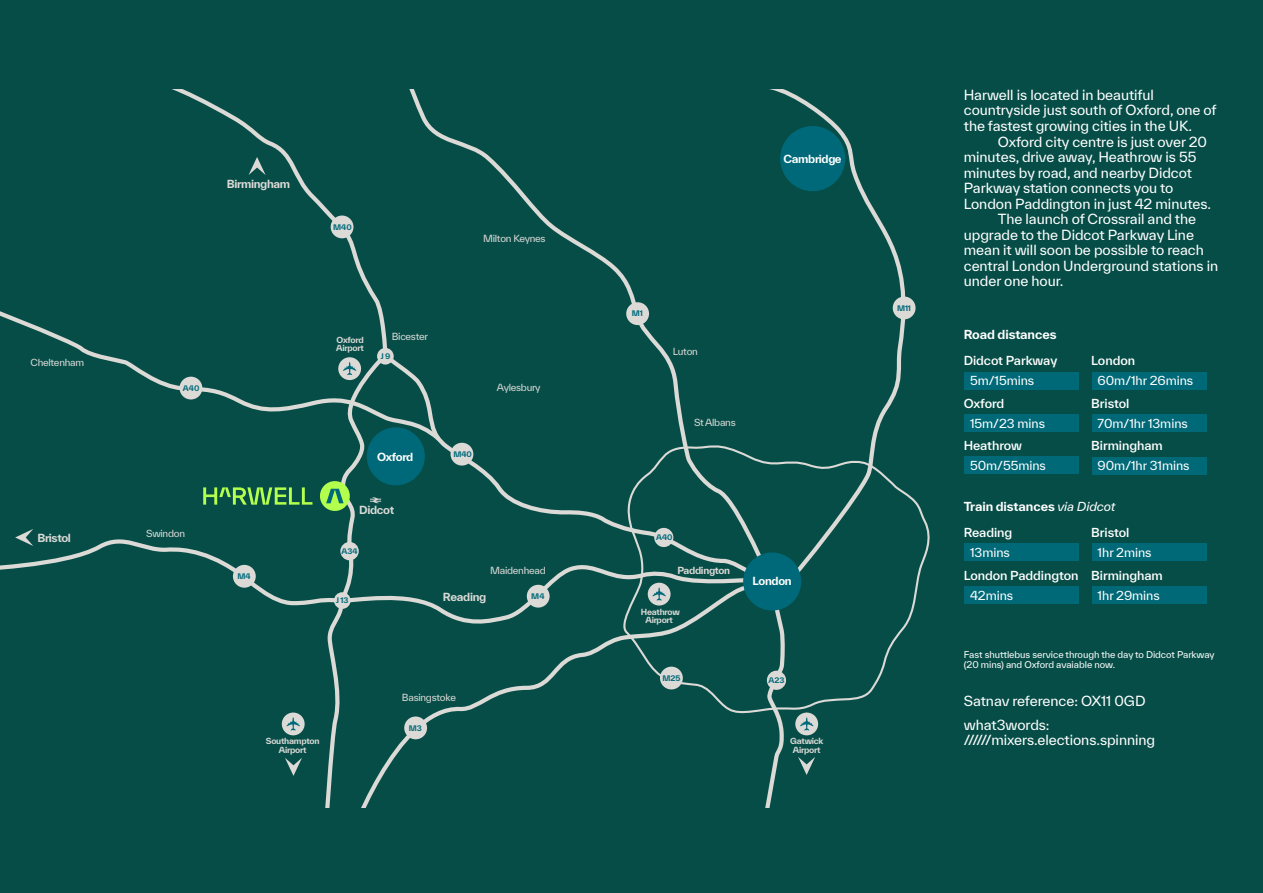
<style>
.page{position:relative;width:1263px;height:893px;background:#064d47}
.page>*{position:absolute;margin:0;border:0;box-sizing:border-box;transform-origin:0 0}
.Body_Text_Indent{font:13.5px/15.5px "TWK Everett";letter-spacing:-.005em;color:#fff}
.Body_Text{font:13.5px/15.5px "TWK Everett";letter-spacing:-.005em;color:#fff}
.Table_Body_Text{font:13.5px/15.6px "TWK Everett";letter-spacing:-.005em;color:#fff}
.Travel_Times_Body{font:12px "TWK Everett";letter-spacing:-.005em;color:#fff}
.Travel_Times_Location{font:500 12px "TWK Everett";letter-spacing:-.005em;color:#fff}
.Table_Body_Text_Bold{font:700 12px "TWK Everett";letter-spacing:-.005em;color:#fff}
.t1{font:700 10.8px "TWK Everett";letter-spacing:-.03em;color:#dbdad7}
.t2{font:700 10.8px "TWK Everett";letter-spacing:-.03em;color:#fff}
.t3{font:9.45px "TWK Everett";letter-spacing:-.03em;color:#dbdad7}
.t4{font:700 9.45px "TWK Everett";letter-spacing:-.03em;color:#dbdad7}
.Small_Print{font:9px/10.4px "TWK Everett";letter-spacing:-.005em;color:#fff}
.t5{font:700 8.1px/8.4px "TWK Everett";letter-spacing:-.03em;color:#dbdad7;text-align:center}
.t6{font:700 7.35px "TWK Everett";color:#006979}
.s1{font-weight:400;font-style:italic}
</style>
<div class="page">
<svg style="left:0;top:563px;width:616px;height:43px"></svg>
<svg style="left:21px;top:90px;width:595px;height:485px"></svg>
<svg style="left:616px;top:501px;width:314px;height:212px"></svg>
<svg style="left:696px;top:90px;width:220px;height:492px"></svg>
<svg style="left:390px;top:583px;width:362px;height:181px"></svg>
<svg style="left:375px;top:90px;width:392px;height:478px"></svg>
<svg style="left:0;top:295px;width:445px;height:150px"></svg>
<div style="left:660px;top:667px;width:23px;height:22px;background:#dbdad7;border-radius:50%"></div>
<div style="left:404px;top:716px;width:23px;height:23px;background:#dbdad7;border-radius:50%"></div>
<div style="left:527px;top:585px;width:23px;height:23px;background:#dbdad7;border-radius:50%"></div>
<div style="left:233px;top:565px;width:23px;height:23px;background:#dbdad7;border-radius:50%"></div>
<div style="left:450px;top:443px;width:23px;height:23px;background:#dbdad7;border-radius:50%"></div>
<div style="left:626px;top:302px;width:23px;height:23px;background:#dbdad7;border-radius:50%"></div>
<div style="left:331px;top:216px;width:22px;height:22px;background:#dbdad7;border-radius:50%"></div>
<div style="left:893px;top:297px;width:22px;height:22px;background:#dbdad7;border-radius:50%"></div>
<div style="left:367px;top:427px;width:58px;height:58px;background:#006979;border-radius:50%"></div>
<div style="left:780px;top:126px;width:65px;height:65px;background:#006979;border-radius:50%"></div>
<div style="left:654px;top:528px;width:19px;height:19px;background:#dbdad7;border-radius:50%"></div>
<svg style="left:249px;top:157px;width:17px;height:18px"></svg>
<svg style="left:15px;top:529px;width:18px;height:17px"></svg>
<svg style="left:798px;top:757px;width:17px;height:18px"></svg>
<svg style="left:285px;top:758px;width:17px;height:18px"></svg>
<svg style="left:756px;top:606px;width:31px;height:201px"></svg>
<div style="left:743px;top:552px;width:58px;height:59px;background:#006979;border-radius:50%"></div>
<div style="left:767px;top:671px;width:19px;height:19px;background:#dbdad7;border-radius:50%"></div>
<div style="left:377px;top:348px;width:17px;height:17px;background:#dbdad7;border-radius:50%"></div>
<div style="left:648px;top:583px;width:22px;height:22px;background:#dbdad7;border-radius:50%"></div>
<svg style="left:652px;top:587px;width:14px;height:14px"></svg>
<div style="left:795px;top:712px;width:23px;height:23px;background:#dbdad7;border-radius:50%"></div>
<div style="left:282px;top:712px;width:23px;height:23px;background:#dbdad7;border-radius:50%"></div>
<svg style="left:800px;top:717px;width:13px;height:14px"></svg>
<svg style="left:287px;top:717px;width:13px;height:14px"></svg>
<div style="left:180px;top:377px;width:22px;height:22px;background:#dbdad7;border-radius:50%"></div>
<svg style="left:203px;top:487px;width:109px;height:18px"></svg>
<svg style="left:319px;top:351px;width:71px;height:456px"></svg>
<div style="left:964px;top:372px;width:115px;height:17px;background:#006977"></div>
<div style="left:964px;top:415px;width:115px;height:17px;background:#006977"></div>
<div style="left:964px;top:457px;width:115px;height:17px;background:#006977"></div>
<div style="left:964px;top:544px;width:115px;height:17px;background:#006977"></div>
<div style="left:964px;top:586px;width:115px;height:17px;background:#006977"></div>
<div style="left:1092px;top:372px;width:115px;height:17px;background:#006977"></div>
<div style="left:1092px;top:415px;width:115px;height:17px;background:#006977"></div>
<div style="left:1092px;top:457px;width:115px;height:17px;background:#006977"></div>
<div style="left:1092px;top:544px;width:115px;height:17px;background:#006977"></div>
<div style="left:1092px;top:586px;width:115px;height:17px;background:#006977"></div>
<p class="t3" style="left:31px;top:356px;width:55px">Cheltenham</p>
<p class="t1" style="left:37px;top:530px;width:35px">Bristol</p>
<p class="t6" style="left:183px;top:383px;width:18px">A40</p>
<p class="t3" style="left:146px;top:527px;width:40px">Swindon</p>
<p class="t1" style="left:227px;top:176px;width:65px">Birmingham</p>
<p class="t6" style="left:333px;top:222px;width:20px">M40</p>
<p class="t3" style="left:483px;top:232px;width:64px">Milton Keynes</p>
<p class="t2" style="left:784px;top:151px;width:59px">Cambridge</p>
<p class="t6" style="left:238px;top:571px;width:15px">M4</p>
<p class="t5" style="left:336px;top:335px;width:29px;text-align:left">Oxford<br>Airport</p>
<p class="t3" style="left:392px;top:330px;width:38px">Bicester</p>
<p class="t6" style="left:381px;top:351px;width:11px">J9</p>
<p class="t2" style="left:377px;top:449px;width:38px">Oxford</p>
<p class="t6" style="left:453px;top:449px;width:20px">M40</p>
<p class="t3" style="left:497px;top:380px;width:45px">Aylesbury</p>
<p class="t6" style="left:632px;top:308px;width:13px">M1</p>
<p class="t3" style="left:673px;top:345px;width:26px">Luton</p>
<p class="t3" style="left:694px;top:416px;width:43px">St Albans</p>
<p class="t1" style="left:359px;top:502px;width:37px">Didcot</p>
<p class="t6" style="left:341px;top:545px;width:18px">A34</p>
<p class="t6" style="left:336px;top:595px;width:14px">J13</p>
<p class="t6" style="left:656px;top:532px;width:18px">A40</p>
<p class="t3" style="left:490px;top:564px;width:57px">Maidenhead</p>
<p class="t4" style="left:677px;top:563px;width:54px">Paddington</p>
<p class="t1" style="left:443px;top:589px;width:45px">Reading</p>
<p class="t6" style="left:531px;top:591px;width:15px">M4</p>
<p class="t5" style="left:641px;top:607px;width:40px">Heathrow<br>Airport</p>
<p class="t2" style="left:752px;top:574px;width:41px">London</p>
<p class="t5" style="left:266px;top:737px;width:55px">Southampton<br>Airport</p>
<p class="t3" style="left:402px;top:691px;width:56px">Basingstoke</p>
<p class="t6" style="left:409px;top:723px;width:15px">M3</p>
<p class="t6" style="left:662px;top:673px;width:20px">M25</p>
<p class="t6" style="left:768px;top:675px;width:17px">A23</p>
<p class="t5" style="left:790px;top:737px;width:35px">Gatwick<br>Airport</p>
<p class="t6" style="left:897px;top:303px;width:15px">M11</p>
<p class="Body_Text" style="left:964px;top:87px;width:254px">Harwell is located in beautiful countryside just south of Oxford, one of the fastest growing cities in the UK.</p>
<p class="Body_Text_Indent" style="left:964px;top:133px;width:249px;text-indent:34px">Oxford city centre is just over 20 minutes, drive away, Heathrow is 55 minutes by road, and nearby Didcot Parkway station connects you to London Paddington in just 42 minutes.</p>
<p class="Body_Text_Indent" style="left:964px;top:211px;width:256px;text-indent:34px">The launch of Crossrail and the upgrade to the Didcot Parkway Line mean it will soon be possible to reach central London Underground stations in under one hour.</p>
<p class="Table_Body_Text_Bold" style="left:964px;top:326px;width:94px">Road distances</p>
<p class="Travel_Times_Location" style="left:964px;top:352px;width:95px">Didcot Parkway</p>
<p class="Travel_Times_Location" style="left:1091px;top:352px;width:45px">London</p>
<p class="Travel_Times_Body" style="left:970px;top:373px;width:66px">5m/15mins</p>
<p class="Travel_Times_Body" style="left:1098px;top:373px;width:97px">60m/1hr 26mins</p>
<p class="Travel_Times_Location" style="left:964px;top:395px;width:42px">Oxford</p>
<p class="Travel_Times_Location" style="left:1091px;top:395px;width:40px">Bristol</p>
<p class="Travel_Times_Body" style="left:970px;top:415px;width:76px">15m/23 mins</p>
<p class="Travel_Times_Body" style="left:1098px;top:415px;width:92px">70m/1hr 13mins</p>
<p class="Travel_Times_Location" style="left:964px;top:437px;width:60px">Heathrow</p>
<p class="Travel_Times_Location" style="left:1091px;top:437px;width:73px">Birmingham</p>
<p class="Travel_Times_Body" style="left:970px;top:458px;width:77px">50m/55mins</p>
<p class="Travel_Times_Body" style="left:1098px;top:458px;width:93px">90m/1hr 31mins</p>
<p class="Table_Body_Text_Bold" style="left:964px;top:498px;width:153px">Train distances <span class="s1">via Didcot</span></p>
<p class="Travel_Times_Location" style="left:964px;top:524px;width:50px">Reading</p>
<p class="Travel_Times_Location" style="left:1091px;top:524px;width:40px">Bristol</p>
<p class="Travel_Times_Body" style="left:970px;top:544px;width:41px">13mins</p>
<p class="Travel_Times_Body" style="left:1098px;top:544px;width:55px">1hr 2mins</p>
<p class="Travel_Times_Location" style="left:964px;top:567px;width:201px">London Paddington Birmingham</p>
<p class="Travel_Times_Body" style="left:970px;top:587px;width:45px">42mins</p>
<p class="Travel_Times_Body" style="left:1098px;top:587px;width:64px">1hr 29mins</p>
<p class="Small_Print" style="left:964px;top:649px;width:252px">Fast shuttlebus service through the day to Didcot Parkway (20 mins) and Oxford avaiable now.</p>
<p class="Table_Body_Text" style="left:964px;top:693px;width:183px">Satnav reference: OX11 0GD</p>
<p class="Table_Body_Text" style="left:964px;top:717px;width:193px">what3words: //////mixers.elections.spinning</p>
</div>
